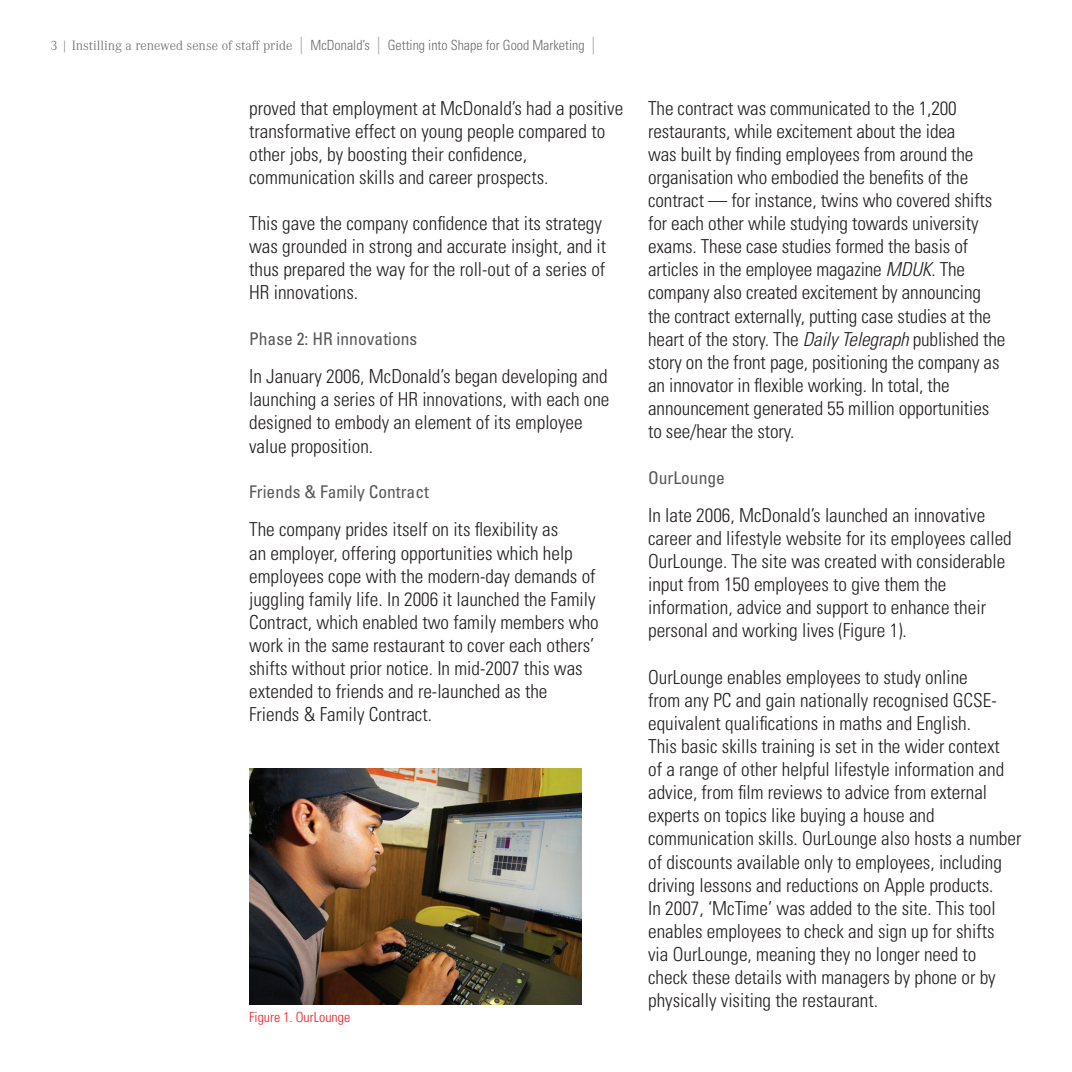
<style>
.page{position:relative;width:1072px;height:1072px;background:#fff}
.page>*{position:absolute;margin:0;border:0;box-sizing:border-box;transform-origin:0 0}
.Case_Study_Body{font:300 condensed 19.25px/23.1px "Univers";color:#231f20}
.Case_Study_Sub_3_ORA{font:condensed 17.5px "Univers";color:#57585a}
.Header1_rr{font:300 condensed 14px "Univers";color:#6c6d70}
.Figures_RED{font:300 condensed 14px "Univers";color:#ee1d23}
.s1{font-family:"Corporate A";font-stretch:normal}
.s2{font-size:17.5px;color:#a8a9ad}
.s3{font-style:italic}
</style>
<div class="page">
<img style="left:249px;top:769px;width:332px;height:235px">
<p class="Header1_rr" style="left:50px;top:36px;width:546px"><span class="s1">3 | Instilling a renewed sense of staff pride</span> <span class="s2">|</span> McDonald’s <span class="s2">|</span> Getting into Shape for Good Marketing <span class="s2">|</span></p>
<p class="Case_Study_Body" style="left:249px;top:96px;width:375px">proved that employment at McDonald’s had a positive transformative effect on young people compared to other jobs, by boosting their confidence, communication skills and career prospects.</p>
<p class="Case_Study_Body" style="left:249px;top:212px;width:358px">This gave the company confidence that its strategy was grounded in strong and accurate insight, and it thus prepared the way for the roll-out of a series of HR innovations.</p>
<p class="Case_Study_Sub_3_ORA" style="left:249px;top:328px;width:170px">Phase 2: HR innovations</p>
<p class="Case_Study_Body" style="left:249px;top:365px;width:362px">In January 2006, McDonald’s began developing and launching a series of HR innovations, with each one designed to embody an element of its employee value proposition.</p>
<p class="Case_Study_Sub_3_ORA" style="left:249px;top:481px;width:181px">Friends &amp; Family Contract</p>
<p class="Case_Study_Body" style="left:249px;top:518px;width:351px">The company prides itself on its flexibility as<br>an employer, offering opportunities which help employees cope with the modern-day demands of juggling family life. In 2006 it launched the Family Contract, which enabled two family members who work in the same restaurant to cover each others’ shifts without prior notice. In mid-2007 this was extended to friends and re-launched as the Friends &amp; Family Contract.</p>
<p class="Figures_RED" style="left:249px;top:1009px;width:103px">Figure 1. OurLounge</p>
<p class="Case_Study_Body" style="left:648px;top:96px;width:359px">The contract was communicated to the 1,200 restaurants, while excitement about the idea<br>was built by finding employees from around the organisation who embodied the benefits of the contract — for instance, twins who covered shifts for each other while studying towards university exams. These case studies formed the basis of articles in the employee magazine <span class="s3">MDUK</span>. The company also created excitement by announcing the contract externally, putting case studies at the heart of the story. The <span class="s3">Daily Telegraph</span> published the story on the front page, positioning the company as an innovator in flexible working. In total, the announcement generated 55 million opportunities to see/hear the story.</p>
<p class="Case_Study_Sub_3_ORA" style="left:648px;top:466px;width:78px">OurLounge</p>
<p class="Case_Study_Body" style="left:648px;top:503px;width:365px">In late 2006, McDonald’s launched an innovative career and lifestyle website for its employees called OurLounge. The site was created with considerable input from 150 employees to give them the information, advice and support to enhance their personal and working lives (Figure 1).</p>
<p class="Case_Study_Body" style="left:648px;top:665px;width:375px">OurLounge enables employees to study online<br>from any PC and gain nationally recognised GCSE&shy;equivalent qualifications in maths and English.<br>This basic skills training is set in the wider context<br>of a range of other helpful lifestyle information and advice, from film reviews to advice from external experts on topics like buying a house and communication skills. OurLounge also hosts a number of discounts available only to employees, including driving lessons and reductions on Apple products.<br>In 2007, ‘McTime’ was added to the site. This tool enables employees to check and sign up for shifts<br>via OurLounge, meaning they no longer need to<br>check these details with managers by phone or by physically visiting the restaurant.</p>
</div>
